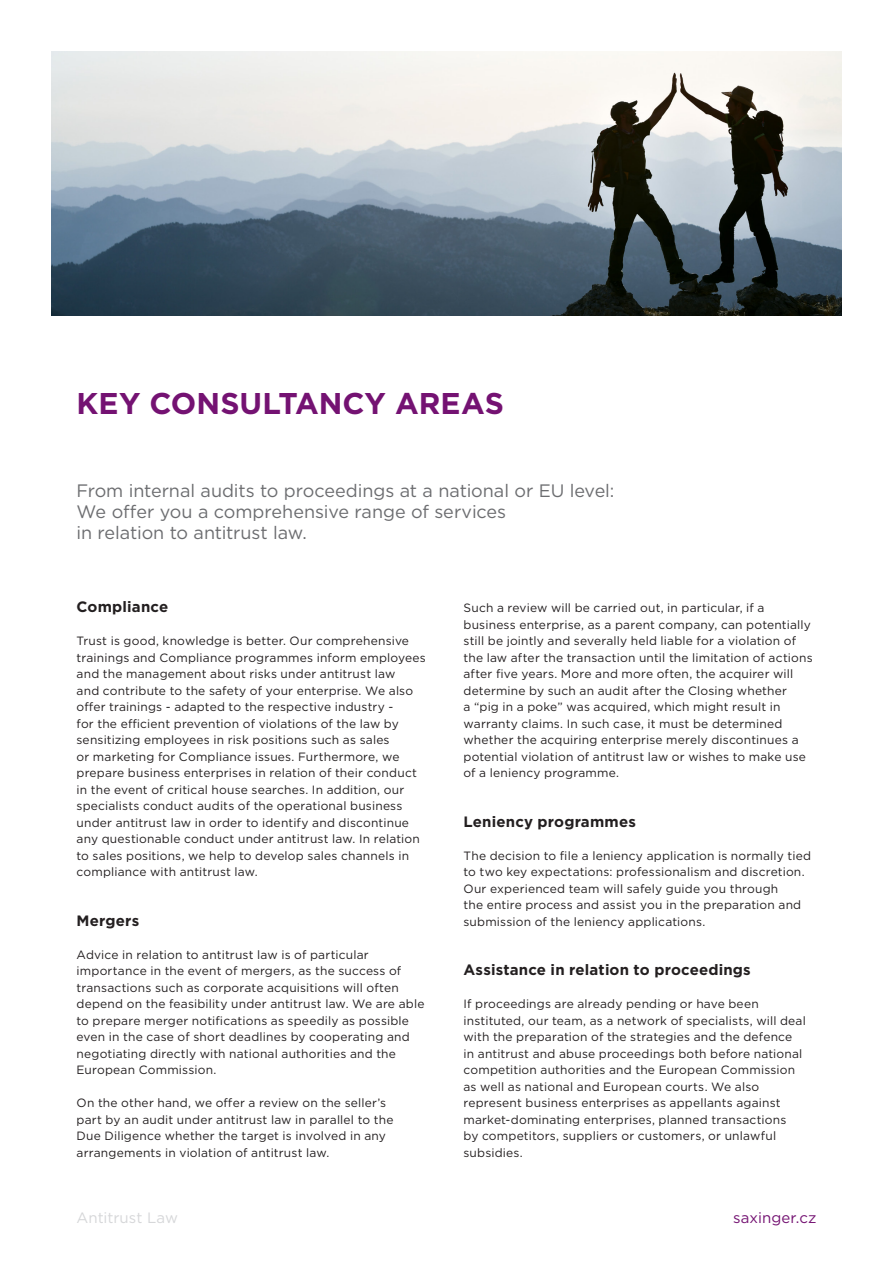
<style>
.page{position:relative;width:893px;height:1263px;background:#fff}
.page>*{position:absolute;margin:0;border:0;box-sizing:border-box;transform-origin:0 0}
.t1{font:700 30px "Gotham";color:#741272}
.Überschrift{font:18px/21px "Gotham";letter-spacing:-.005em;color:#6c6d70}
.Subtitel{font:700 15px "Gotham";letter-spacing:.01em;color:#231f20}
.BF_Name{font:15px "Gotham";color:#d6d7d9}
.t2{font:15px "Gotham";letter-spacing:.005em;color:#741272}
.Subtitle_small{font:700 15px "Gotham";letter-spacing:.01em;color:#231f20}
.Text{font:12px/16.5px "Gotham";letter-spacing:.015em;color:#231f20}
</style>
<div class="page">
<img style="left:51px;top:51px;width:791px;height:264px">
<h2 class="t1" style="left:77px;top:384px;width:429px">KEY CONSULTANCY AREAS</h2>
<p class="Überschrift" style="left:77px;top:479px;width:539px">From internal audits to proceedings at a national or EU level:<br>We offer you a comprehensive range of services<br>in relation to antitrust law.</p>
<p class="Subtitle_small" style="left:77px;top:597px;width:93px">Compliance</p>
<p class="Text" style="left:77px;top:632px;width:351px">Trust is good, knowledge is better. Our comprehensive trainings and Compliance programmes inform employees and the management about risks under antitrust law<br>and contribute to the safety of your enterprise. We also offer trainings - adapted to the respective industry -<br>for the efficient prevention of violations of the law by sensitizing employees in risk positions such as sales<br>or marketing for Compliance issues. Furthermore, we prepare business enterprises in relation of their conduct in the event of critical house searches. In addition, our specialists conduct audits of the operational business under antitrust law in order to identify and discontinue any questionable conduct under antitrust law. In relation to sales positions, we help to develop sales channels in compliance with antitrust law.</p>
<p class="Subtitel" style="left:77px;top:910px;width:64px">Mergers</p>
<p class="Text" style="left:77px;top:946px;width:349px">Advice in relation to antitrust law is of particular importance in the event of mergers, as the success of transactions such as corporate acquisitions will often depend on the feasibility under antitrust law. We are able to prepare merger notifications as speedily as possible even in the case of short deadlines by cooperating and negotiating directly with national authorities and the European Commission.</p>
<p class="Text" style="left:77px;top:1094px;width:318px">On the other hand, we offer a review on the seller’s part by an audit under antitrust law in parallel to the Due Diligence whether the target is involved in any arrangements in violation of antitrust law.</p>
<p class="Text" style="left:463px;top:599px;width:351px">Such a review will be carried out, in particular, if a business enterprise, as a parent company, can potentially still be jointly and severally held liable for a violation of the law after the transaction until the limitation of actions after five years. More and more often, the acquirer will determine by such an audit after the Closing whether<br>a “pig in a poke” was acquired, which might result in warranty claims. In such case, it must be determined whether the acquiring enterprise merely discontinues a potential violation of antitrust law or wishes to make use of a leniency programme.</p>
<p class="Subtitel" style="left:463px;top:811px;width:174px">Leniency programmes</p>
<p class="Text" style="left:463px;top:847px;width:349px">The decision to file a leniency application is normally tied to two key expectations: professionalism and discretion.<br>Our experienced team will safely guide you through<br>the entire process and assist you in the preparation and submission of the leniency applications.</p>
<p class="Subtitel" style="left:463px;top:960px;width:289px">Assistance in relation to proceedings</p>
<p class="Text" style="left:463px;top:995px;width:344px">If proceedings are already pending or have been instituted, our team, as a network of specialists, will deal with the preparation of the strategies and the defence in antitrust and abuse proceedings both before national competition authorities and the European Commission as well as national and European courts. We also represent business enterprises as appellants against market-dominating enterprises, planned transactions<br>by competitors, suppliers or customers, or unlawful subsidies.</p>
<p class="BF_Name" style="left:77px;top:1208px;width:103px">Antitrust Law</p>
<p class="t2" style="left:733px;top:1208px;width:85px">saxinger.cz</p>
</div>
